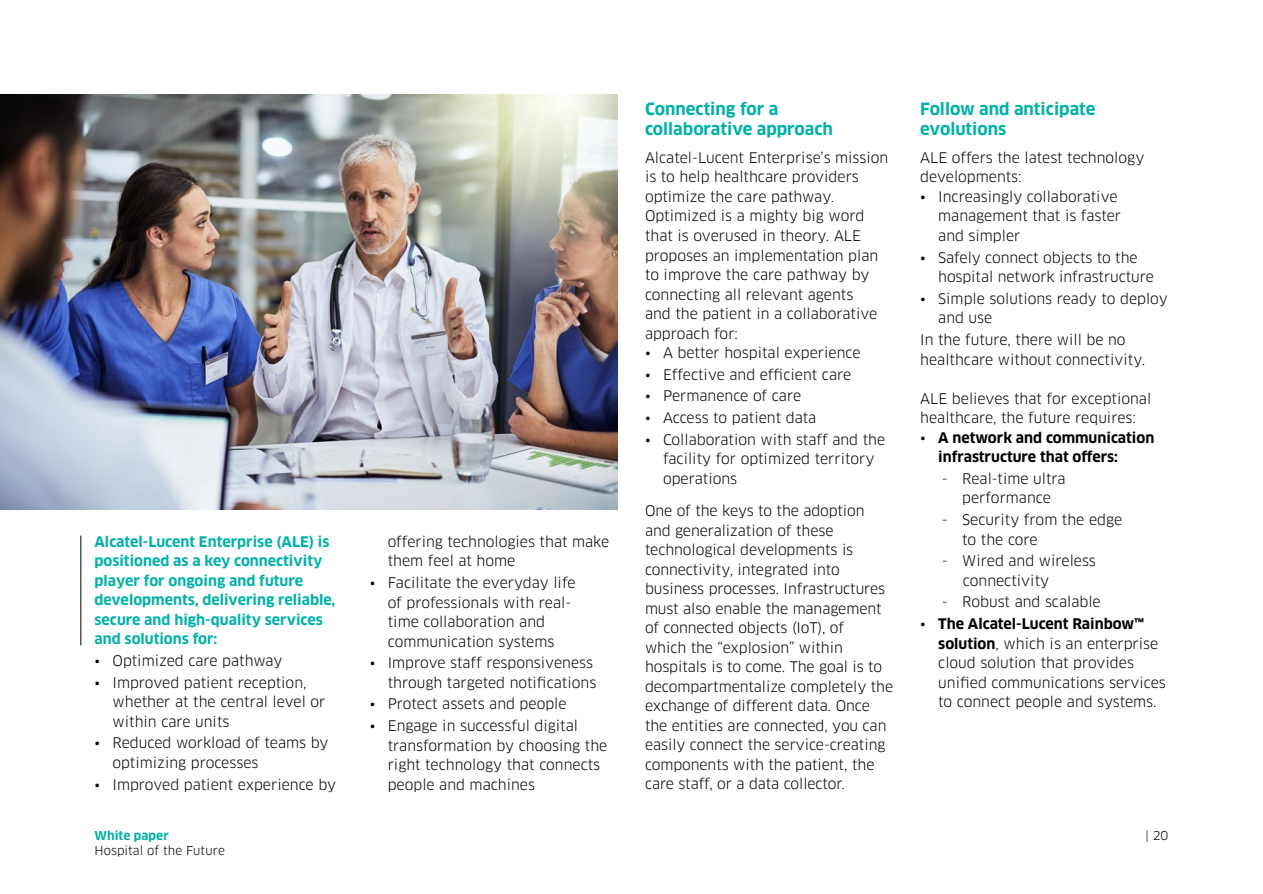
<style>
.page{position:relative;width:1263px;height:894px;background:#fff}
.page>*{position:absolute;margin:0;border:0;box-sizing:border-box;transform-origin:0 0}
.t1{font:700 16.5px/19.8px "Clan OT";color:#00b1a9}
.t2{font:14.25px/19.5px "Clan OT";color:#000}
.t3{font:700 14.25px/19.5px "Clan OT";color:#00b1a9}
.t4{font:700 14.25px/19.5px "Clan OT";color:#000}
.t5{font:12px "Clan OT";letter-spacing:.005em;color:#000}
.t6{font:700 12px "Clan OT";letter-spacing:.01em;color:#00b1a9}
.s1{font-weight:400}
.s2{font-weight:700}
</style>
<div class="page">
<img style="left:0;top:94px;width:618px;height:415px">
<hr style="left:81px;top:535px;width:1px;height:110px;background:#000">
<p class="t3" style="left:94px;top:532px;width:242px">Alcatel-Lucent Enterprise (ALE) is positioned as a key connectivity player for ongoing and future developments, delivering reliable, secure and high-quality services and solutions for:</p>
<p class="t2" style="left:94px;top:650px;width:189px">• Optimized care pathway</p>
<p class="t2" style="left:112px;top:672px;width:214px;text-indent:-18px">• Improved patient reception, whether at the central level or within care units</p>
<p class="t2" style="left:112px;top:733px;width:217px;text-indent:-18px">• Reduced workload of teams by optimizing processes</p>
<p class="t2" style="left:94px;top:774px;width:243px">• Improved patient experience by</p>
<p class="t6" style="left:94px;top:828px;width:76px">White paper</p>
<p class="t5" style="left:94px;top:843px;width:132px">Hospital of the Future</p>
<p class="t2" style="left:388px;top:531px;width:223px">offering technologies that make them feel at home</p>
<p class="t2" style="left:388px;top:572px;width:189px;text-indent:-18px">• Facilitate the everyday life of professionals with real&shy;time collaboration and communication systems</p>
<p class="t2" style="left:370px;top:653px;width:228px;text-align:right">• Improve staff responsiveness through targeted notifications</p>
<p class="t2" style="left:370px;top:694px;width:198px">• Protect assets and people</p>
<p class="t2" style="left:388px;top:715px;width:221px;text-indent:-18px">• Engage in successful digital transformation by choosing the right technology that connects people and machines</p>
<p class="t1" style="left:645px;top:99px;width:189px">Connecting for a collaborative approach</p>
<p class="t2" style="left:645px;top:148px;width:245px">Alcatel-Lucent Enterprise’s mission is to help healthcare providers optimize the care pathway.<br>Optimized is a mighty big word that is overused in theory. ALE proposes an implementation plan to improve the care pathway by connecting all relevant agents<br>and the patient in a collaborative approach for:</p>
<p class="t2" style="left:645px;top:343px;width:217px">• A better hospital experience</p>
<p class="t2" style="left:645px;top:364px;width:208px">• Effective and efficient care</p>
<p class="t2" style="left:645px;top:386px;width:158px">• Permanence of care</p>
<p class="t2" style="left:645px;top:408px;width:173px">• Access to patient data</p>
<p class="t2" style="left:663px;top:429px;width:224px;text-indent:-18px">• Collaboration with staff and the facility for optimized territory operations</p>
<p class="t2" style="left:645px;top:501px;width:250px">One of the keys to the adoption and generalization of these technological developments is connectivity, integrated into business processes. Infrastructures must also enable the management of connected objects (IoT), of<br>which the “explosion” within hospitals is to come. The goal is to decompartmentalize completely the exchange of different data. Once the entities are connected, you can easily connect the service-creating components with the patient, the care staff, or a data collector.</p>
<p class="t1" style="left:920px;top:99px;width:177px">Follow and anticipate evolutions</p>
<p class="t2" style="left:920px;top:148px;width:226px">ALE offers the latest technology developments:</p>
<p class="t2" style="left:938px;top:187px;width:184px;text-indent:-18px">• Increasingly collaborative management that is faster and simpler</p>
<p class="t2" style="left:938px;top:247px;width:217px;text-indent:-18px">• Safely connect objects to the hospital network infrastructure</p>
<p class="t2" style="left:938px;top:289px;width:231px;text-indent:-18px">• Simple solutions ready to deploy and use</p>
<p class="t2" style="left:920px;top:330px;width:226px">In the future, there will be no healthcare without connectivity.</p>
<p class="t2" style="left:920px;top:388px;width:232px">ALE believes that for exceptional healthcare, the future requires:</p>
<p class="t4" style="left:938px;top:427px;width:218px;text-indent:-18px"><span class="s1">•</span> A network and communication infrastructure that offers:</p>
<p class="t2" style="left:941px;top:468px;width:125px;text-align:center">- Real-time ultra performance</p>
<p class="t2" style="left:962px;top:510px;width:161px;text-indent:-20px">- Security from the edge to the core</p>
<p class="t2" style="left:963px;top:551px;width:134px;text-indent:-21px">- Wired and wireless connectivity</p>
<p class="t2" style="left:942px;top:592px;width:160px">- Robust and scalable</p>
<p class="t2" style="left:938px;top:614px;width:229px;text-indent:-18px">• <span class="s2">The Alcatel-Lucent Rainbow™ solution</span>, which is an enterprise cloud solution that provides unified communications services to connect people and systems.</p>
<p class="t5" style="left:1145px;top:828px;width:24px">| 20</p>
</div>
